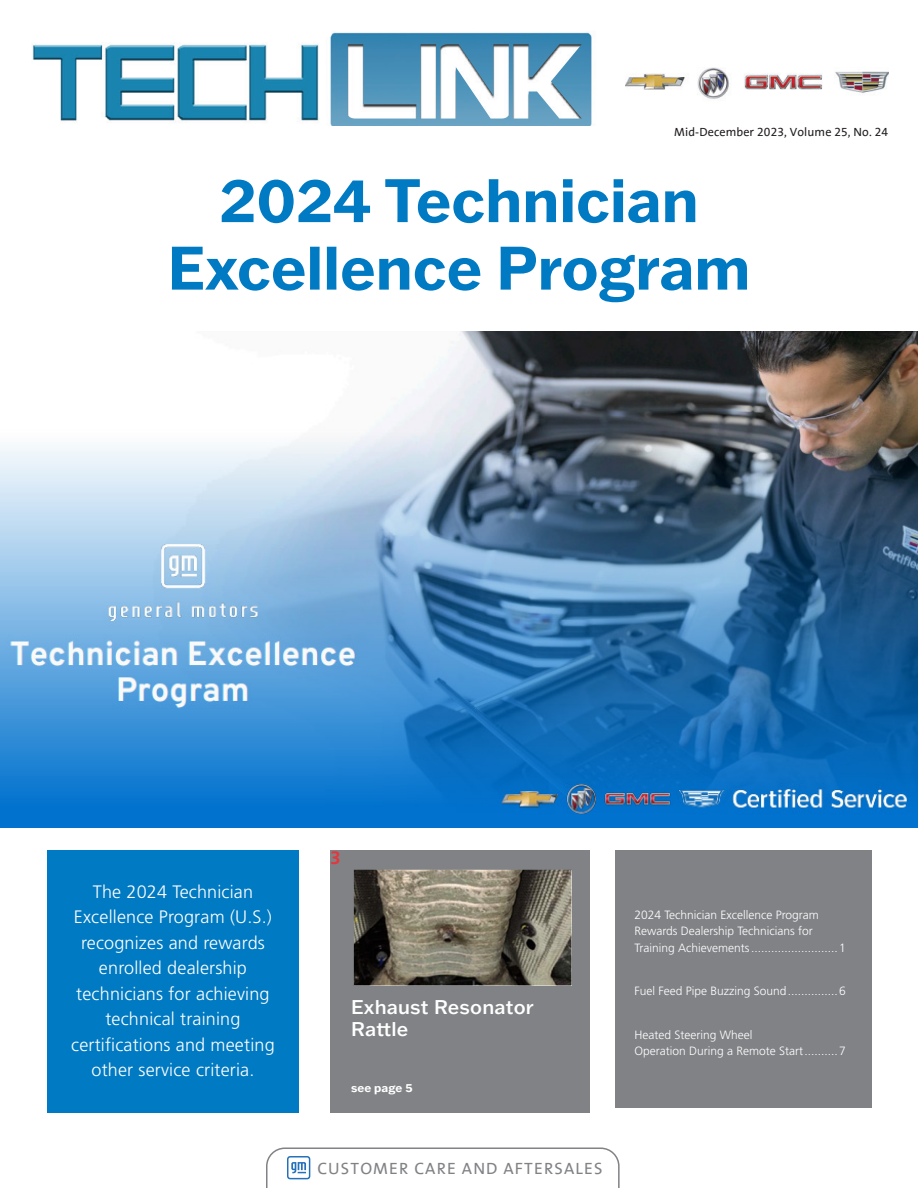
<style>
.page{position:relative;width:918px;height:1188px;background:#fff}
.page>*{position:absolute;margin:0;border:0;box-sizing:border-box;transform-origin:0 0}
._2019_body_copy_whit{font:700 60px/67.5px "Franklin Gothic ATF";color:#007ac2;text-align:center}
._2019_front_block_he{font:500 19.5px/22.5px "Franklin Gothic ATF";letter-spacing:.01em;color:#fff}
._2019_body_copy{font:300 18px/25.5px "Frutiger";letter-spacing:.01em;color:#fff;text-align:center}
.t1{font:700 18px "Frutiger";color:#e3373d}
.t2{font:16.5px "GM Sans";letter-spacing:.07em;color:#808285}
.tofc_8_8{font:300 12px/16.5px "Frutiger";color:#fff}
.t3{font:12px "GM Sans";letter-spacing:.01em;color:#231f20}
._2019_headers{font:700 11.4px "Franklin Gothic ATF";color:#fff}
</style>
<div class="page">
<img style="left:0;top:331px;width:917px;height:497px">
<svg style="left:266px;top:1148px;width:354px;height:40px"></svg>
<div style="left:615px;top:850px;width:257px;height:258px;background:#808285"></div>
<div style="left:330px;top:850px;width:260px;height:263px;background:#808285"></div>
<img style="left:354px;top:870px;width:218px;height:116px">
<div style="left:47px;top:850px;width:252px;height:263px;background:#007ac2"></div>
<img style="left:32px;top:32px;width:560px;height:94px">
<img style="left:348px;top:44px;width:234px;height:75px">
<img style="left:626px;top:68px;width:263px;height:31px">
<p class="t3" style="left:674px;top:125px;width:215px">Mid-December 2023, Volume 25, No. 24</p>
<p class="_2019_body_copy_whit" style="left:168px;top:165px;width:584px">2024 Technician<br>Excellence Program</p>
<p class="_2019_body_copy" style="left:71px;top:879px;width:205px">The 2024 Technician<br>Excellence Program (U.S.) recognizes and rewards enrolled dealership technicians for achieving technical training certifications and meeting other service criteria.</p>
<p class="t1" style="left:330px;top:847px;width:12px">3</p>
<p class="_2019_front_block_he" style="left:351px;top:995px;width:184px">Exhaust Resonator<br>Rattle</p>
<p class="_2019_headers" style="left:351px;top:1080px;width:63px">see page 5</p>
<p class="t2" style="left:317px;top:1159px;width:287px">CUSTOMER CARE AND AFTERSALES</p>
<p class="tofc_8_8" style="left:634px;top:906px;width:213px">2024 Technician Excellence Program<br>Rewards Dealership Technicians for<br>Training Achievements..........................1</p>
<p class="tofc_8_8" style="left:634px;top:983px;width:213px">Fuel Feed Pipe Buzzing Sound...............6</p>
<p class="tofc_8_8" style="left:634px;top:1026px;width:213px">Heated Steering Wheel<br>Operation During a Remote Start..........7</p>
</div>
